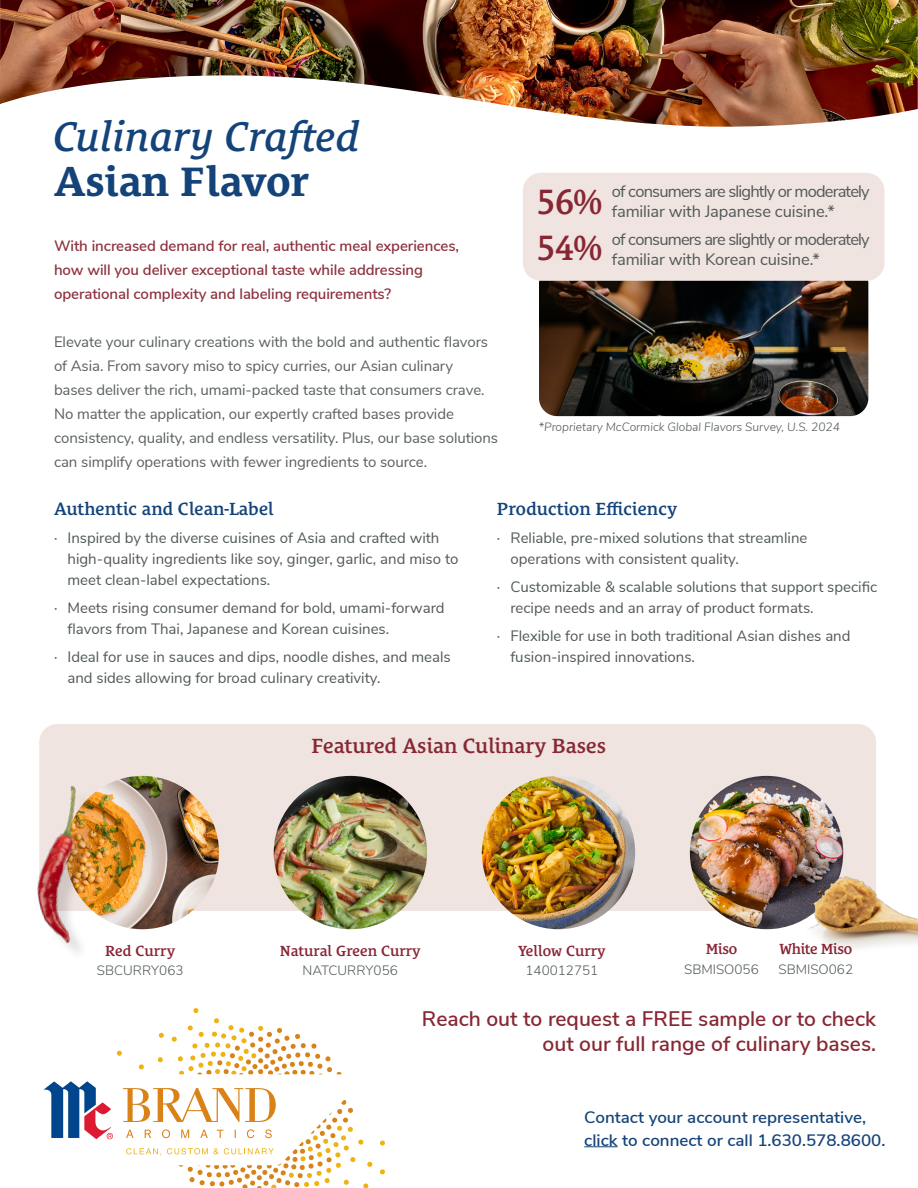
<style>
.page{position:relative;width:918px;height:1188px;background:#fff}
.page>*{position:absolute;margin:0;border:0;box-sizing:border-box;transform-origin:0 0}
.t1{font:italic 600 42px "Le Monde Courrier Std";color:#144379}
.t2{font:700 42px "Le Monde Courrier Std";color:#144379}
.t3{font:600 36px "Le Monde Courrier Std";color:#872733}
.t4{font:600 21px/25.2px "Nunito Sans";color:#872733;text-align:right}
.t5{font:600 21px "Le Monde Courrier Std";color:#872733}
.t6{font:600 18px "Le Monde Courrier Std";color:#144379}
.t7{font:600 16.5px/23px "Nunito Sans";color:#144379}
.t8{font:16.5px "Nunito Sans";letter-spacing:-.05em;color:#515858}
.t9{font:16.5px "Nunito Sans";letter-spacing:-.01em;color:#515858}
.t10{font:15px/21px "Nunito Sans";color:#51585a}
.t11{font:15px/24px "Nunito Sans";letter-spacing:-.005em;color:#5a6060}
.t12{font:600 15px/24px "Nunito Sans";letter-spacing:-.005em;color:#8d323d}
.t13{font:600 15px "Le Monde Courrier Std";color:#882534}
.t14{font:600 15px "Le Monde Courrier Std";letter-spacing:-.025em;color:#882534}
.t15{font:300 13.5px "Nunito Sans";color:#515858}
.t16{font:italic 300 12px "Nunito Sans";color:#515858}
</style>
<div class="page">
<div style="left:39px;top:724px;width:837px;height:187px;background:#efe4e0;border-radius:18px"></div>
<img style="left:0;top:0;width:918px;height:127px">
<hr style="left:584px;top:1146px;width:34px;height:1px;background:#144379">
<img style="left:274px;top:776px;width:153px;height:153px;border-radius:77px">
<img style="left:482px;top:776px;width:153px;height:153px;border-radius:77px">
<img style="left:66px;top:776px;width:153px;height:153px;border-radius:77px">
<img style="left:690px;top:776px;width:153px;height:153px;border-radius:77px">
<img style="left:539px;top:281px;width:329px;height:135px">
<div style="left:523px;top:173px;width:362px;height:108px;background:#efe4e0;border-radius:18px"></div>
<img style="left:786px;top:843px;width:132px;height:106px">
<img style="left:37px;top:785px;width:70px;height:168px">
<svg style="left:380px;top:1140px;width:5px;height:6px"></svg>
<svg style="left:380px;top:1169px;width:5px;height:6px"></svg>
<svg style="left:43px;top:1008px;width:330px;height:180px"></svg>
<p class="t1" style="left:54px;top:111px;width:308px">Culinary Crafted</p>
<p class="t2" style="left:54px;top:157px;width:257px">Asian Flavor</p>
<p class="t12" style="left:54px;top:233px;width:407px">With increased demand for real, authentic meal experiences, how will you deliver exceptional taste while addressing operational complexity and labeling requirements?</p>
<p class="t11" style="left:54px;top:329px;width:446px">Elevate your culinary creations with the bold and authentic flavors of Asia. From savory miso to spicy curries, our Asian culinary<br>bases deliver the rich, umami-packed taste that consumers crave.<br>No matter the application, our expertly crafted bases provide consistency, quality, and endless versatility. Plus, our base solutions can simplify operations with fewer ingredients to source.</p>
<p class="t3" style="left:537px;top:180px;width:66px">56%</p>
<p class="t3" style="left:537px;top:227px;width:66px">54%</p>
<p class="t8" style="left:612px;top:179px;width:259px">of consumers are slightly or moderately</p>
<p class="t9" style="left:612px;top:199px;width:224px">familiar with Japanese cuisine.*</p>
<p class="t8" style="left:612px;top:227px;width:259px">of consumers are slightly or moderately</p>
<p class="t9" style="left:612px;top:247px;width:209px">familiar with Korean cuisine.*</p>
<p class="t16" style="left:539px;top:419px;width:303px">*Proprietary McCormick Global Flavors Survey, U.S. 2024</p>
<p class="t6" style="left:54px;top:499px;width:221px">Authentic and Clean-Label</p>
<p class="t10" style="left:68px;top:527px;width:392px;text-indent:-14px">· Inspired by the diverse cuisines of Asia and crafted with high-quality ingredients like soy, ginger, garlic, and miso to meet clean-label expectations.</p>
<p class="t10" style="left:68px;top:596px;width:379px;text-indent:-14px">· Meets rising consumer demand for bold, umami-forward flavors from Thai, Japanese and Korean cuisines.</p>
<p class="t10" style="left:68px;top:645px;width:385px;text-indent:-14px">· Ideal for use in sauces and dips, noodle dishes, and meals and sides allowing for broad culinary creativity.</p>
<p class="t6" style="left:497px;top:499px;width:182px">Production Efficiency</p>
<p class="t10" style="left:510px;top:527px;width:299px;text-indent:-14px">· Reliable, pre-mixed solutions that streamline operations with consistent quality.</p>
<p class="t10" style="left:510px;top:575px;width:368px;text-indent:-14px">· Customizable &amp; scalable solutions that support specific recipe needs and an array of product formats.</p>
<p class="t10" style="left:510px;top:624px;width:342px;text-indent:-14px">· Flexible for use in both traditional Asian dishes and fusion-inspired innovations.</p>
<p class="t13" style="left:105px;top:942px;width:71px">Red Curry</p>
<p class="t15" style="left:97px;top:961px;width:88px">SBCURRY063</p>
<p class="t5" style="left:312px;top:733px;width:296px">Featured Asian Culinary Bases</p>
<p class="t14" style="left:779px;top:940px;width:74px">White Miso</p>
<p class="t15" style="left:779px;top:959px;width:76px">SBMISO062</p>
<p class="t13" style="left:706px;top:940px;width:33px">Miso</p>
<p class="t15" style="left:684px;top:959px;width:76px">SBMISO056</p>
<p class="t4" style="left:422px;top:1005px;width:456px">Reach out to request a FREE sample or to check out our full range of culinary bases.</p>
<p class="t13" style="left:280px;top:942px;width:143px">Natural Green Curry</p>
<p class="t15" style="left:303px;top:961px;width:97px">NATCURRY056</p>
<p class="t13" style="left:518px;top:942px;width:89px">Yellow Curry</p>
<p class="t15" style="left:525px;top:961px;width:74px">140012751</p>
<p class="t7" style="left:584px;top:1104px;width:303px">Contact your account representative, click to connect or call 1.630.578.8600.</p>
</div>
